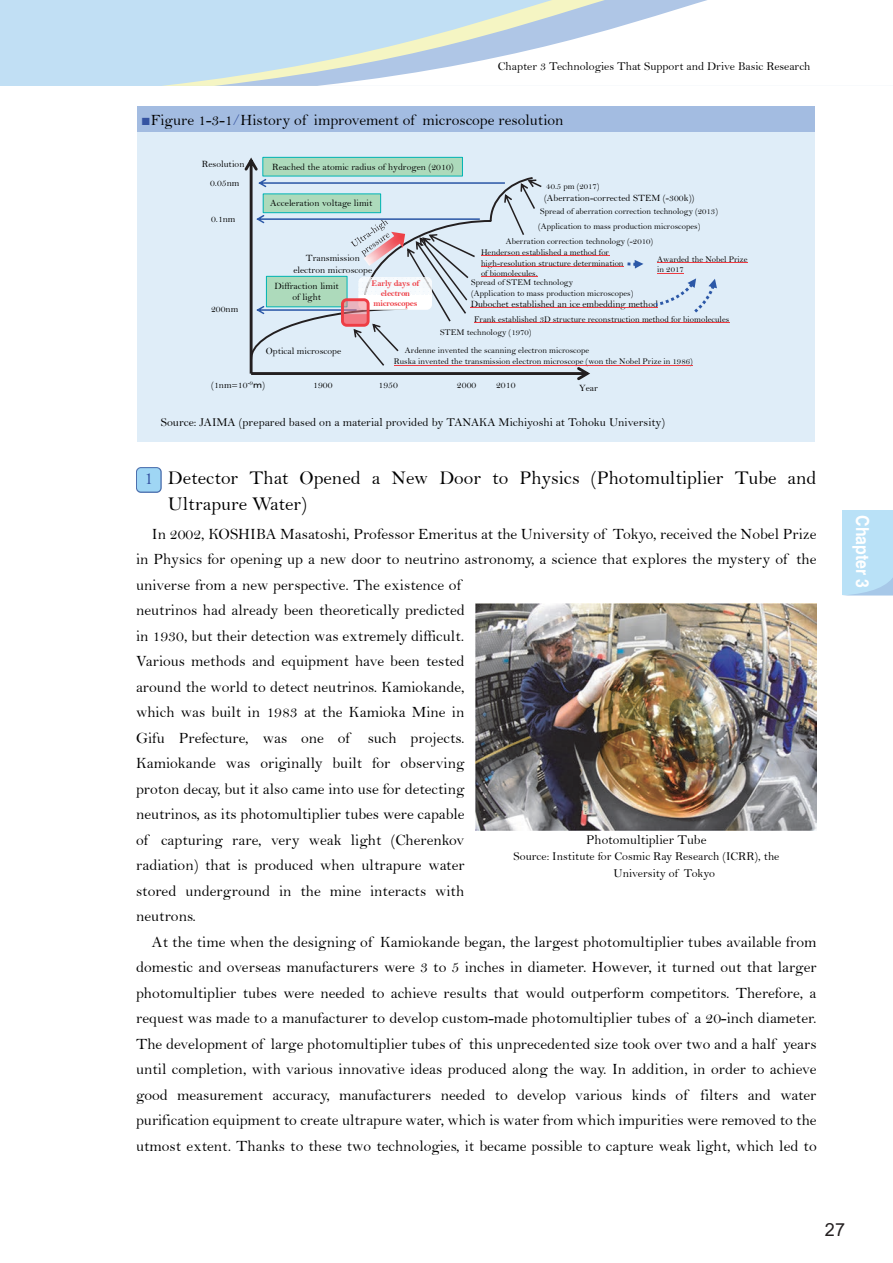
<style>
.page{position:relative;width:893px;height:1263px;background:#fff}
.page>*{position:absolute;margin:0;border:0;box-sizing:border-box;transform-origin:0 0}
.t1{font:19.5px/25.5px "Bell";color:#000}
.t2{font:700 18px "Helvetica";color:#fff;scale:.88 1}
.t3{font:18px "Arial";color:#231f20}
.t4{font:15.75px "Bell";color:#000}
.t5{font:13.5px "Bell";color:#000}
.t6{font:12px/16.5px "Bell";color:#000}
.t7{font:9.6px/11.6px "Bell";letter-spacing:.005em;color:#000;text-align:center}
.t8{font:8.7px/10.5px "Bell";letter-spacing:.005em;color:#000}
.t9{font:700 8.7px/10.5px "Bell";letter-spacing:-.035em;color:#ee3d44;text-align:center}
.s1{font-family:"Times New Roman";color:#3553a1}
.s2{color:#3553a1}
.s3{font-family:"MS P Gothic"}
</style>
<div class="page">
<div style="left:842px;top:510px;width:51px;height:85px;background:#b9e1f7"></div>
<div style="left:0;top:0;width:893px;height:86px;background:#c1dff4"></div>
<svg style="left:214px;top:62px;width:103px;height:24px"></svg>
<svg style="left:317px;top:0;width:576px;height:86px;fill:#fff"></svg>
<svg style="left:136px;top:467px;width:26px;height:26px"></svg>
<div style="left:137px;top:106px;width:678px;height:26px;background:#a3bce1"></div>
<div style="left:137px;top:132px;width:678px;height:13px;background:#dfedf8"></div>
<div style="left:137px;top:145px;width:678px;height:255px;background:#dfedf8"></div>
<div style="left:137px;top:400px;width:678px;height:12px;background:#dfedf8"></div>
<div style="left:137px;top:412px;width:678px;height:17px;background:#dfedf8"></div>
<div style="left:137px;top:429px;width:678px;height:13px;background:#dfedf8"></div>
<div style="left:262px;top:157px;width:201px;height:20px;border:1px solid #00b4b4"></div>
<hr style="left:394px;top:365px;width:299px;height:1px;background:#ee3d44">
<hr style="left:471px;top:307px;width:187px;height:1px;background:#ee3d44">
<hr style="left:474px;top:322px;width:255px;height:1px;background:#ee3d44">
<hr style="left:481px;top:256px;width:128px;height:1px;background:#ee3d44">
<hr style="left:481px;top:266px;width:143px;height:1px;background:#ee3d44">
<svg style="left:244px;top:158px;width:346px;height:222px"></svg>
<svg style="left:627px;top:260px;width:16px;height:9px"></svg>
<hr style="left:657px;top:262px;width:90px;height:1px;background:#ee3d44">
<svg style="left:656px;top:273px;width:61px;height:39px"></svg>
<img style="left:476px;top:603px;width:341px;height:228px">
<p class="t6" style="left:498px;top:58px;width:314px">Chapter 3 Technologies That Support and Drive Basic Research</p>
<p class="t4" style="left:141px;top:111px;width:424px"><span class="s1">■</span>Figure 1-3-1<span class="s2">/</span>History of improvement of microscope resolution</p>
<p class="t7" style="left:202px;top:158px;width:44px">Resolution</p>
<p class="t7" style="left:210px;top:177px;width:31px">0.05nm</p>
<p class="t7" style="left:211px;top:213px;width:26px">0.1nm</p>
<p class="t7" style="left:211px;top:303px;width:29px">200nm</p>
<p class="t7" style="left:272px;top:161px;width:183px">Reached the atomic radius of hydrogen (2010)</p>
<p class="t7" style="left:270px;top:197px;width:104px">Acceleration voltage limit</p>
<p class="t7" style="left:293px;top:252px;width:80px">Transmission electron microscope</p>
<p class="t7" style="left:274px;top:280px;width:66px">Diffraction limit of light</p>
<p class="t9" style="left:372px;top:278px;width:49px">Early days of electron microscopes</p>
<p class="t8" style="left:546px;top:180px;width:55px">40.5 pm (2017)</p>
<p class="t7" style="left:544px;top:192px;width:152px">(Aberration-corrected STEM (-300k))</p>
<p class="t8" style="left:538px;top:204px;width:181px;line-height:14.5px">Spread of aberration correction technology (2013) (Application to mass production microscopes)</p>
<p class="t8" style="left:506px;top:236px;width:149px">Aberration correction technology (-2010)</p>
<p class="t8" style="left:481px;top:247px;width:144px">Henderson established a method for high-resolution structure determination of biomolecules.</p>
<p class="t8" style="left:657px;top:254px;width:92px">Awarded the Nobel Prize in 2017</p>
<p class="t8" style="left:471px;top:277px;width:164px">Spread of STEM technology<br>(Application to mass production microscopes)</p>
<p class="t7" style="left:471px;top:298px;width:189px">Dubochet established an ice embedding method</p>
<p class="t8" style="left:474px;top:314px;width:256px">Frank established 3D structure reconstruction method for biomolecules</p>
<p class="t7" style="left:266px;top:345px;width:77px">Optical microscope</p>
<p class="t8" style="left:440px;top:327px;width:93px">STEM technology (1970)</p>
<p class="t8" style="left:405px;top:345px;width:186px">Ardenne invented the scanning electron microscope</p>
<p class="t8" style="left:394px;top:356px;width:300px">Ruska invented the transmission electron microscope (won the Nobel Prize in 1986)</p>
<p class="t7" style="left:211px;top:379px;width:55px">(1nm=10<sup>-9</sup><span class="s3">ｍ</span>)</p>
<p class="t7" style="left:313px;top:379px;width:21px">1900</p>
<p class="t7" style="left:378px;top:379px;width:21px">1950</p>
<p class="t7" style="left:457px;top:379px;width:21px">2000</p>
<p class="t7" style="left:579px;top:382px;width:20px">Year</p>
<p class="t7" style="left:496px;top:379px;width:21px">2010</p>
<p class="t6" style="left:161px;top:413px;width:506px">Source: JAIMA (prepared based on a material provided by TANAKA Michiyoshi at Tohoku University)</p>
<p class="t1" style="left:168px;top:465px;width:650px;text-indent:-24px"><span class="s2">1</span> Detector That Opened a New Door to Physics (Photomultiplier Tube and<br>Ultrapure Water)</p>
<p class="t4" style="left:152px;top:524px;width:666px">In 2002, KOSHIBA Masatoshi, Professor Emeritus at the University of Tokyo, received the Nobel Prize</p>
<p class="t4" style="left:136px;top:550px;width:682px">in Physics for opening up a new door to neutrino astronomy, a science that explores the mystery of the</p>
<p class="t4" style="left:136px;top:575px;width:327px">universe from a new perspective. The existence of</p>
<p class="t4" style="left:136px;top:601px;width:330px">neutrinos had already been theoretically predicted</p>
<p class="t4" style="left:136px;top:626px;width:330px">in 1930, but their detection was extremely difficult.</p>
<p class="t4" style="left:136px;top:652px;width:330px">Various methods and equipment have been tested</p>
<p class="t4" style="left:136px;top:677px;width:330px">around the world to detect neutrinos. Kamiokande,</p>
<p class="t4" style="left:136px;top:703px;width:330px">which was built in 1983 at the Kamioka Mine in</p>
<p class="t4" style="left:136px;top:728px;width:330px">Gifu Prefecture, was one of such projects.</p>
<p class="t4" style="left:136px;top:754px;width:330px">Kamiokande was originally built for observing</p>
<p class="t4" style="left:136px;top:779px;width:330px">proton decay, but it also came into use for detecting</p>
<p class="t4" style="left:136px;top:805px;width:330px">neutrinos, as its photomultiplier tubes were capable</p>
<p class="t4" style="left:136px;top:830px;width:330px">of capturing rare, very weak light (Cherenkov</p>
<p class="t4" style="left:136px;top:856px;width:330px">radiation) that is produced when ultrapure water</p>
<p class="t4" style="left:136px;top:881px;width:330px">stored underground in the mine interacts with</p>
<p class="t4" style="left:136px;top:907px;width:61px">neutrons.</p>
<p class="t4" style="left:152px;top:932px;width:666px">At the time when the designing of Kamiokande began, the largest photomultiplier tubes available from</p>
<p class="t4" style="left:136px;top:958px;width:682px">domestic and overseas manufacturers were 3 to 5 inches in diameter. However, it turned out that larger</p>
<p class="t4" style="left:136px;top:983px;width:682px">photomultiplier tubes were needed to achieve results that would outperform competitors. Therefore, a</p>
<p class="t4" style="left:136px;top:1009px;width:682px">request was made to a manufacturer to develop custom-made photomultiplier tubes of a 20-inch diameter.</p>
<p class="t4" style="left:136px;top:1034px;width:682px">The development of large photomultiplier tubes of this unprecedented size took over two and a half years</p>
<p class="t4" style="left:136px;top:1060px;width:682px">until completion, with various innovative ideas produced along the way. In addition, in order to achieve</p>
<p class="t4" style="left:136px;top:1085px;width:682px">good measurement accuracy, manufacturers needed to develop various kinds of filters and water</p>
<p class="t4" style="left:136px;top:1111px;width:682px">purification equipment to create ultrapure water, which is water from which impurities were removed to the</p>
<p class="t4" style="left:136px;top:1136px;width:682px">utmost extent. Thanks to these two technologies, it became possible to capture weak light, which led to</p>
<p class="t5" style="left:586px;top:831px;width:122px">Photomultiplier Tube</p>
<p class="t6" style="left:614px;top:848px;width:167px;text-indent:-100px">Source: Institute for Cosmic Ray Research (ICRR), the<br>University of Tokyo</p>
<p class="t2" style="left:873px;top:515px;width:85px;rotate:90deg">Chapter 3</p>
<p class="t3" style="left:825px;top:1217px;width:22px">27</p>
</div>
